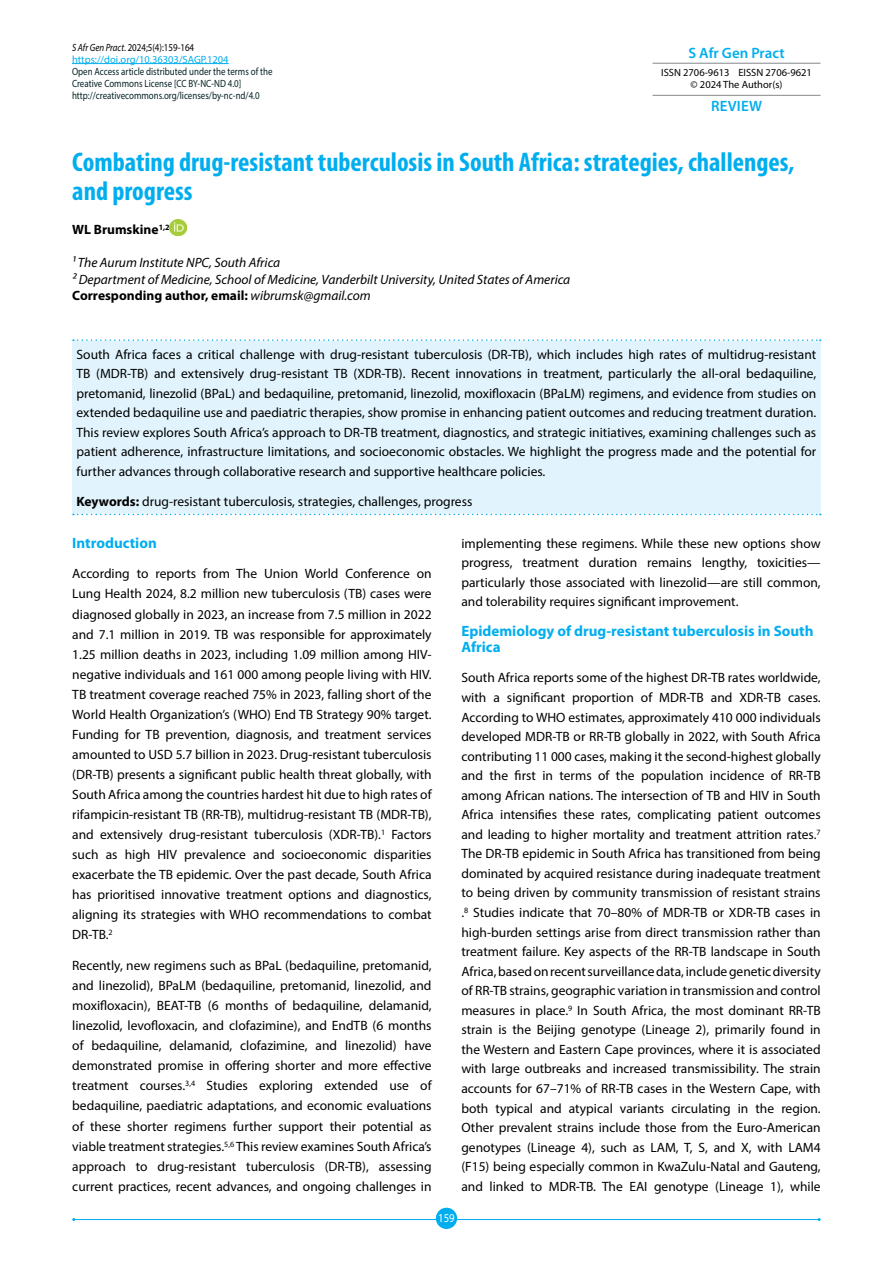
<style>
.page{position:relative;width:893px;height:1263px;background:#fff}
.page>*{position:absolute;margin:0;border:0;box-sizing:border-box;transform-origin:0 0}
.t1{font:700 condensed 27px/28.5px "Myriad Pro";color:#00aeef}
.t2{font:700 15px/16.5px "Myriad Pro";color:#00aeef}
.t3{font:600 15px "Myriad Pro";letter-spacing:.005em;color:#00aeef}
.t4{font:13.5px/19.5px "Myriad Pro";color:#000;text-align:justify}
.t5{font:italic 13.5px/16.5px "Myriad Pro";color:#000}
.t6{font:700 13.5px "Myriad Pro";color:#000}
.t7{font:12px "Myriad Pro";color:#fff;scale:.9 1}
.t8{font:10.5px/12px "Myriad Pro";color:#062224;scale:.85 1}
.t9{font:10.5px/12px "Myriad Pro";color:#00aeef}
.t10{font:10.5px/12px "Myriad Pro";color:#000;text-align:center}
.s1{font-style:italic;color:#000}
.s2{color:#000}
.s3{font-weight:700;font-style:normal}
.s4{font-weight:700}
</style>
<div class="page">
<hr style="left:74px;top:1219px;width:745px;height:1px;background:#00aeef">
<div style="left:436px;top:1208px;width:21px;height:21px;background:#00aeef;border-radius:50%"></div>
<hr style="left:652px;top:63px;width:168px;height:1px;background:#939598">
<hr style="left:652px;top:95px;width:168px;height:1px;background:#939598">
<hr style="left:72px;top:63px;width:157px;height:1px;background:#00aeef">
<img style="left:170px;top:219px;width:16px;height:17px">
<div style="left:72px;top:340px;width:748px;height:174px;background:#e1f4fd"></div>
<svg style="left:73px;top:339px;width:748px;height:2px"></svg>
<svg style="left:73px;top:514px;width:748px;height:1px"></svg>
<p class="t9" style="left:72px;top:41px;width:158px"><span class="s1">S Afr Gen Pract</span><span class="s2">. 2024;5(4):159-164 </span>https://doi.org/10.36303/SAGP.1204</p>
<p class="t8" style="left:72px;top:65px;width:237px">Open Access article distributed under the terms of the<br>Creative Commons License [CC BY-NC-ND 4.0] http://creativecommons.org/licenses/by-nc-nd/4.0</p>
<p class="t3" style="left:688px;top:44px;width:98px">S Afr Gen Pract</p>
<p class="t10" style="left:661px;top:67px;width:152px">ISSN 2706-9613 EISSN 2706-9621 © 2024 The Author(s)</p>
<p class="t3" style="left:711px;top:96px;width:52px">REVIEW</p>
<h1 class="t1" style="left:72px;top:147px;width:724px">Combating drug-resistant tuberculosis in South Africa: strategies, challenges, and progress</h1>
<p class="t6" style="left:72px;top:221px;width:99px">WL Brumskine<sup>1,2</sup></p>
<p class="t5" style="left:72px;top:254px;width:499px">1 The Aurum Institute NPC, South Africa<br>2 Department of Medicine, School of Medicine, Vanderbilt University, United States of America<br><span class="s3">Corresponding author, email:</span> wibrumsk@gmail.com</p>
<p class="t4" style="left:77px;top:344px;width:741px">South Africa faces a critical challenge with drug-resistant tuberculosis (DR-TB), which includes high rates of multidrug-resistant TB (MDR-TB) and extensively drug-resistant TB (XDR-TB). Recent innovations in treatment, particularly the all-oral bedaquiline, pretomanid, linezolid (BPaL) and bedaquiline, pretomanid, linezolid, moxifloxacin (BPaLM) regimens, and evidence from studies on extended bedaquiline use and paediatric therapies, show promise in enhancing patient outcomes and reducing treatment duration.<br>This review explores South Africa’s approach to DR-TB treatment, diagnostics, and strategic initiatives, examining challenges such as patient adherence, infrastructure limitations, and socioeconomic obstacles. We highlight the progress made and the potential for further advances through collaborative research and supportive healthcare policies.</p>
<p class="t4" style="left:77px;top:491px;width:397px"><span class="s4">Keywords:</span> drug-resistant tuberculosis, strategies, challenges, progress</p>
<p class="t2" style="left:72px;top:534px;width:86px">Introduction</p>
<p class="t4" style="left:72px;top:564px;width:361px;line-height:20.1px">According to reports from The Union World Conference on Lung Health 2024, 8.2 million new tuberculosis (TB) cases were diagnosed globally in 2023, an increase from 7.5 million in 2022 and 7.1 million in 2019. TB was responsible for approximately 1.25 million deaths in 2023, including 1.09 million among HIV&shy;negative individuals and 161 000 among people living with HIV.<br>TB treatment coverage reached 75% in 2023, falling short of the World Health Organization’s (WHO) End TB Strategy 90% target.<br>Funding for TB prevention, diagnosis, and treatment services amounted to USD 5.7 billion in 2023. Drug-resistant tuberculosis (DR-TB) presents a significant public health threat globally, with South Africa among the countries hardest hit due to high rates of rifampicin-resistant TB (RR-TB), multidrug-resistant TB (MDR-TB), and extensively drug-resistant tuberculosis (XDR-TB).<sup>1</sup> Factors such as high HIV prevalence and socioeconomic disparities exacerbate the TB epidemic. Over the past decade, South Africa has prioritised innovative treatment options and diagnostics, aligning its strategies with WHO recommendations to combat DR-TB.<sup>2</sup></p>
<p class="t4" style="left:72px;top:955px;width:361px;line-height:20.1px">Recently, new regimens such as BPaL (bedaquiline, pretomanid, and linezolid), BPaLM (bedaquiline, pretomanid, linezolid, and moxifloxacin), BEAT-TB (6 months of bedaquiline, delamanid, linezolid, levofloxacin, and clofazimine), and EndTB (6 months of bedaquiline, delamanid, clofazimine, and linezolid) have demonstrated promise in offering shorter and more effective treatment courses.<sup>3,4</sup> Studies exploring extended use of bedaquiline, paediatric adaptations, and economic evaluations of these shorter regimens further support their potential as viable treatment strategies.<sup>5,6</sup> This review examines South Africa’s approach to drug-resistant tuberculosis (DR-TB), assessing current practices, recent advances, and ongoing challenges in</p>
<p class="t4" style="left:461px;top:533px;width:361px">implementing these regimens. While these new options show progress, treatment duration remains lengthy, toxicities— particularly those associated with linezolid—are still common, and tolerability requires significant improvement.</p>
<p class="t2" style="left:461px;top:622px;width:354px">Epidemiology of drug-resistant tuberculosis in South<br>Africa</p>
<p class="t4" style="left:461px;top:668px;width:361px">South Africa reports some of the highest DR-TB rates worldwide, with a significant proportion of MDR-TB and XDR-TB cases.<br>According to WHO estimates, approximately 410 000 individuals developed MDR-TB or RR-TB globally in 2022, with South Africa contributing 11 000 cases, making it the second-highest globally and the first in terms of the population incidence of RR-TB among African nations. The intersection of TB and HIV in South Africa intensifies these rates, complicating patient outcomes and leading to higher mortality and treatment attrition rates.<sup>7<br></sup>The DR-TB epidemic in South Africa has transitioned from being dominated by acquired resistance during inadequate treatment to being driven by community transmission of resistant strains .<sup>8</sup> Studies indicate that 70–80% of MDR-TB or XDR-TB cases in high-burden settings arise from direct transmission rather than treatment failure. Key aspects of the RR-TB landscape in South Africa, based on recent surveillance data, include genetic diversity of RR-TB strains, geographic variation in transmission and control measures in place.<sup>9</sup> In South Africa, the most dominant RR-TB strain is the Beijing genotype (Lineage 2), primarily found in the Western and Eastern Cape provinces, where it is associated with large outbreaks and increased transmissibility. The strain accounts for 67–71% of RR-TB cases in the Western Cape, with both typical and atypical variants circulating in the region.<br>Other prevalent strains include those from the Euro-American genotypes (Lineage 4), such as LAM, T, S, and X, with LAM4 (F15) being especially common in KwaZulu-Natal and Gauteng, and linked to MDR-TB. The EAI genotype (Lineage 1), while</p>
<p class="t7" style="left:438px;top:1211px;width:20px">159</p>
</div>
